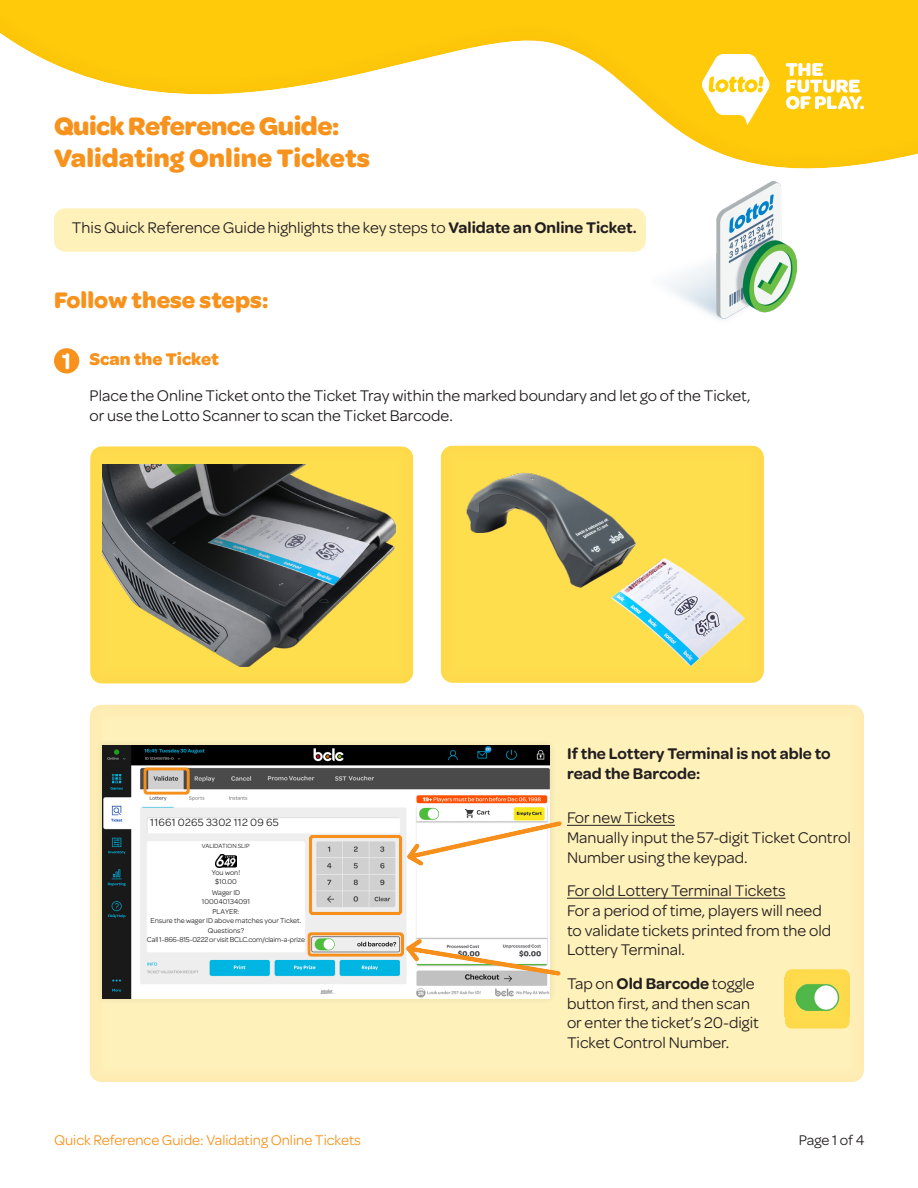
<style>
.page{position:relative;width:918px;height:1188px;background:#fff}
.page>*{position:absolute;margin:0;border:0;box-sizing:border-box;transform-origin:0 0}
.t1{font:700 27px "Omnes";letter-spacing:-.01em;color:#f7931d}
.Paragraph_Style_1{font:700 24px "Omnes";color:#f7931d}
.t2{font:600 24px "Omnes";color:#fff}
.Body{font:700 18px "Omnes";color:#f7931d}
.Body-2{font:16.5px/19.8px "Omnes";color:#231f20}
.Body-3{font:600 16.5px/19.8px "Omnes";color:#231f20}
.t3{font:15px "Omnes";color:#f7931d}
.t4{font:15px "Omnes";color:#231f20}
.Body-4{font:11.1px "Omnes";letter-spacing:.02em;color:#231f20}
.t5{font:7.5px "Omnes";color:#231f20}
.t6{font:7.5px "Omnes";letter-spacing:-.02em;color:#231f20}
.t7{font:6.45px "Omnes";color:#231f20}
.s1{font-weight:600}
</style>
<div class="page">
<div style="left:0;top:0;width:918px;height:171px;background:#f7931d;opacity:.12"></div>
<div style="left:54px;top:208px;width:592px;height:44px;background:#fff1ba;border-radius:11px"></div>
<svg style="left:702px;top:54px;width:68px;height:71px"></svg>
<svg style="left:786px;top:63px;width:78px;height:46px"></svg>
<img style="left:666px;top:182px;width:131px;height:138px">
<div style="left:54px;top:348px;width:25px;height:25px;background:#f7931d;border-radius:50%"></div>
<div style="left:89px;top:446px;width:327px;height:238px;background:#fedb4c"></div>
<div style="left:439px;top:445px;width:327px;height:238px;background:#ffde4e"></div>
<img style="left:637px;top:558px;width:108px;height:109px">
<img style="left:103px;top:464px;width:292px;height:203px">
<img style="left:466px;top:473px;width:180px;height:145px">
<div style="left:88px;top:703px;width:777px;height:380px;background:#fff1ba"></div>
<div style="left:96px;top:738px;width:461px;height:267px;background:#231f20;opacity:.1"></div>
<img style="left:102px;top:746px;width:448px;height:252px">
<div style="left:143px;top:767px;width:49px;height:30px;background:#f7931d;opacity:.12"></div>
<div style="left:307px;top:931px;width:99px;height:28px;background:#f7931d;opacity:.12"></div>
<div style="left:308px;top:834px;width:97px;height:83px;background:#f7931d;opacity:.12"></div>
<hr style="left:567px;top:825px;width:108px;height:1px;background:#231f20">
<hr style="left:567px;top:898px;width:219px;height:1px;background:#231f20">
<div style="left:403px;top:818px;width:159px;height:48px;background:#f7931d;opacity:.12"></div>
<div style="left:403px;top:937px;width:159px;height:39px;background:#f7931d;opacity:.12"></div>
<div style="left:784px;top:968px;width:67px;height:62px;background:#f7931d;opacity:.12"></div>
<img style="left:215px;top:854px;width:22px;height:13px">
<p class="t1" style="left:54px;top:106px;width:287px">Quick Reference Guide:</p>
<p class="t1" style="left:54px;top:138px;width:318px">Validating Online Tickets</p>
<p class="Body-2" style="left:72px;top:217px;width:566px">This Quick Reference Guide highlights the key steps to <span class="s1">Validate an Online Ticket.</span></p>
<p class="Paragraph_Style_1" style="left:54px;top:283px;width:216px">Follow these steps:</p>
<p class="t2" style="left:62px;top:344px;width:11px">1</p>
<p class="Body" style="left:90px;top:346px;width:131px">Scan the Ticket</p>
<p class="Body-2" style="left:90px;top:385px;width:662px">Place the Online Ticket onto the Ticket Tray within the marked boundary and let go of the Ticket, or use the Lotto Scanner to scan the Ticket Barcode.</p>
<p class="Body-4" style="left:150px;top:815px;width:130px">11661 0265 3302 112 09 65</p>
<p class="t7" style="left:202px;top:842px;width:49px">VALIDATION SLIP</p>
<p class="t5" style="left:212px;top:868px;width:30px">You won!</p>
<p class="t5" style="left:215px;top:877px;width:23px">$10.00</p>
<p class="t5" style="left:212px;top:887px;width:30px">Wager ID</p>
<p class="t5" style="left:202px;top:896px;width:50px">100040134091</p>
<p class="t5" style="left:212px;top:906px;width:29px">PLAYER:</p>
<p class="t5" style="left:150px;top:915px;width:153px">Ensure the wager ID above matches your Ticket.</p>
<p class="t5" style="left:208px;top:926px;width:38px">Questions?</p>
<p class="t6" style="left:147px;top:935px;width:160px">Call 1-866-815-0222 or visit BCLC.com/claim-a-prize</p>
<p class="Body-3" style="left:567px;top:743px;width:265px">If the Lottery Terminal is not able to read the Barcode:</p>
<p class="Body-2" style="left:567px;top:807px;width:110px">For new Tickets</p>
<p class="Body-2" style="left:567px;top:827px;width:285px">Manually input the 57-digit Ticket Control<br>Number using the keypad.</p>
<p class="Body-2" style="left:567px;top:880px;width:220px">For old Lottery Terminal Tickets</p>
<p class="Body-2" style="left:567px;top:900px;width:266px">For a period of time, players will need to validate tickets printed from the old<br>Lottery Terminal.</p>
<p class="Body-2" style="left:567px;top:972px;width:193px">Tap on <span class="s1">Old Barcode</span> toggle button first, and then scan or enter the ticket’s 20-digit<br>Ticket Control Number.</p>
<p class="t3" style="left:54px;top:1129px;width:309px">Quick Reference Guide: Validating Online Tickets</p>
<p class="t4" style="left:799px;top:1129px;width:67px">Page 1 of 4</p>
</div>
